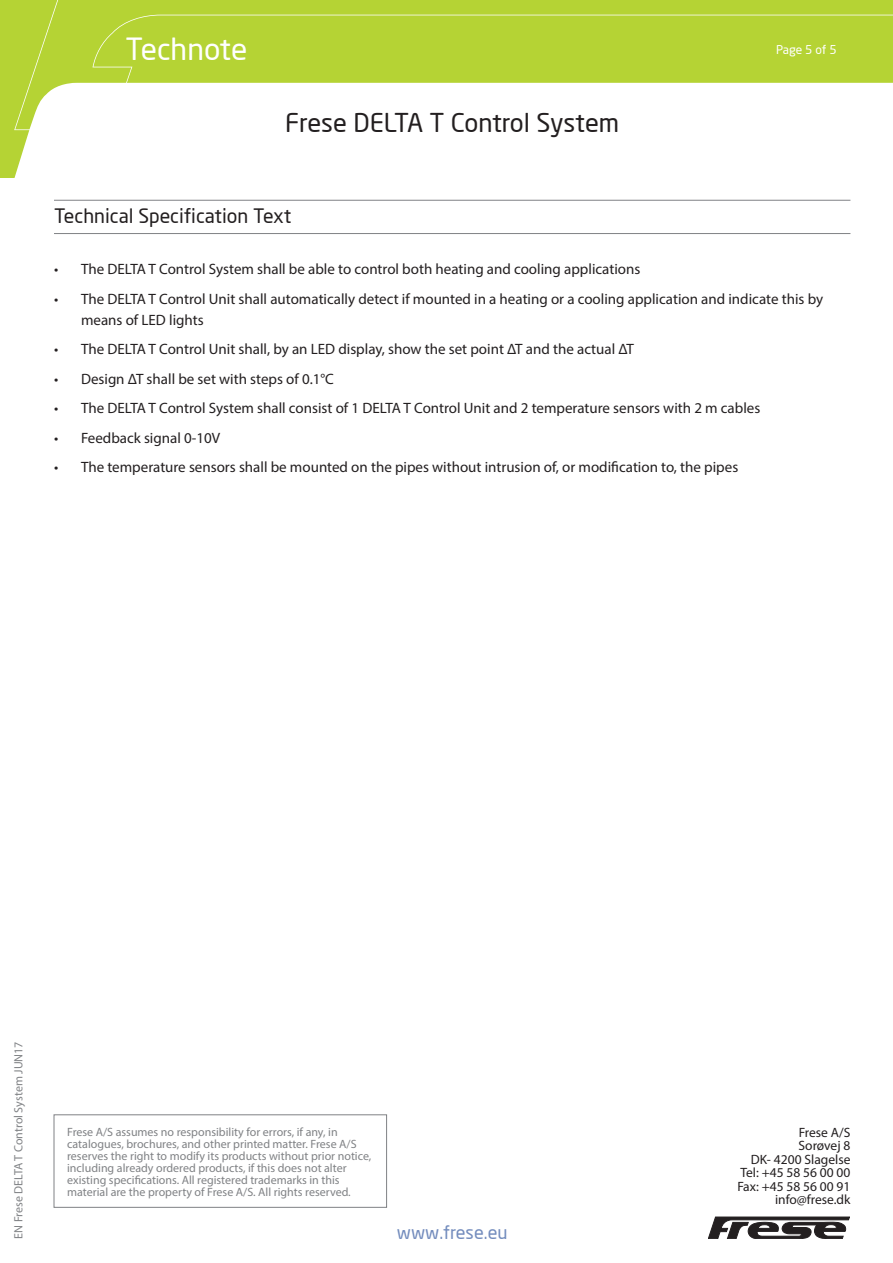
<style>
.page{position:relative;width:893px;height:1263px;background:#fff}
.page>*{position:absolute;margin:0;border:0;box-sizing:border-box;transform-origin:0 0}
.t1{font:30px "Neo Sans";color:#fff}
.t2{font:25.5px "Neo Sans";color:#231f20}
.Tekniske_data_-_Mell{font:19.5px "Neo Sans";color:#231f20}
.t3{font:18px "Neo Sans";color:#738cbd}
.t4{font:15px/21px "Myriad Pro";color:#231f20}
.Titler_-_index_uk{font:13.5px "Myriad Pro";color:#231f20}
.Titler_-_index_uk-2{font:12px/12px "Myriad Pro";color:#808285}
.t5{font:12px "Neo Sans";letter-spacing:-.01em;color:#fff}
</style>
<div class="page">
<svg style="left:0;top:0;width:30px;height:177px;background:#bdd84b"></svg>
<svg style="left:14px;top:0;width:879px;height:130px;fill:#b5d334"></svg>
<svg style="left:708px;top:1217px;width:142px;height:22px"></svg>
<div style="left:54px;top:1114px;width:333px;height:94px;border:1px solid #808285"></div>
<hr style="left:54px;top:233px;width:796px;height:1px;background:#808285">
<hr style="left:54px;top:200px;width:796px;height:1px;background:#808285">
<h1 class="t1" style="left:125px;top:31px;width:123px">Technote</h1>
<h2 class="t2" style="left:285px;top:107px;width:335px">Frese DELTA T Control System</h2>
<p class="t5" style="left:776px;top:42px;width:62px">Page 5 of 5</p>
<p class="Tekniske_data_-_Mell" style="left:54px;top:204px;width:239px">Technical Specification Text</p>
<p class="t4" style="left:54px;top:258px;width:588px">• The DELTA T Control System shall be able to control both heating and cooling applications</p>
<p class="t4" style="left:81px;top:288px;width:744px;text-indent:-27px">• The DELTA T Control Unit shall automatically detect if mounted in a heating or a cooling application and indicate this by means of LED lights</p>
<p class="t4" style="left:54px;top:338px;width:582px">• The DELTA T Control Unit shall, by an LED display, show the set point ΔT and the actual ΔT</p>
<p class="t4" style="left:54px;top:368px;width:281px">• Design ΔT shall be set with steps of 0.1°C</p>
<p class="t4" style="left:54px;top:397px;width:708px">• The DELTA T Control System shall consist of 1 DELTA T Control Unit and 2 temperature sensors with 2 m cables</p>
<p class="t4" style="left:54px;top:427px;width:168px">• Feedback signal 0-10V</p>
<p class="t4" style="left:54px;top:456px;width:686px">• The temperature sensors shall be mounted on the pipes without intrusion of, or modification to, the pipes</p>
<p class="Titler_-_index_uk-2" style="left:12px;top:1239px;width:199px;rotate:-90deg">EN Frese DELTA T Control System JUN17</p>
<p class="Titler_-_index_uk-2" style="left:67px;top:1125px;width:306px">Frese A/S assumes no responsibility for errors, if any, in catalogues, brochures, and other printed matter. Frese A/S reserves the right to modify its products without prior notice, including already ordered products, if this does not alter</p>
<p class="Titler_-_index_uk-2" style="left:67px;top:1173px;width:274px">existing specifications. All registered trademarks in this</p>
<p class="Titler_-_index_uk-2" style="left:67px;top:1185px;width:285px">material are the property of Frese A/S. All rights reserved.</p>
<p class="t3" style="left:397px;top:1222px;width:112px">www.frese.eu</p>
<p class="Titler_-_index_uk" style="left:799px;top:1124px;width:53px">Frese A/S</p>
<p class="Titler_-_index_uk" style="left:798px;top:1137px;width:53px">Sorøvej 8</p>
<p class="Titler_-_index_uk" style="left:751px;top:1151px;width:101px">DK- 4200 Slagelse</p>
<p class="Titler_-_index_uk" style="left:740px;top:1164px;width:112px">Tel: +45 58 56 00 00</p>
<p class="Titler_-_index_uk" style="left:737px;top:1178px;width:115px">Fax: +45 58 56 00 91</p>
<p class="Titler_-_index_uk" style="left:775px;top:1191px;width:77px">info@frese.dk</p>
</div>
